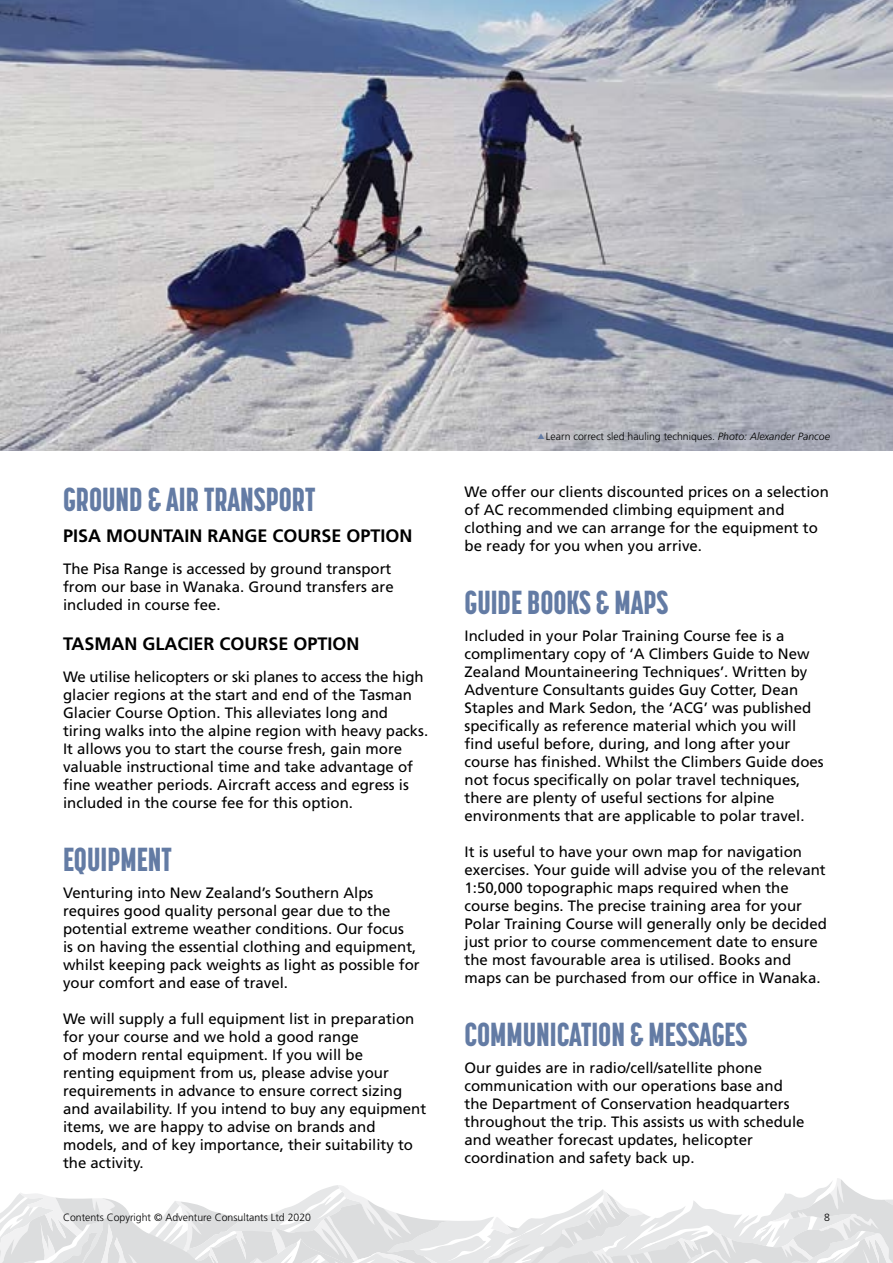
<style>
.page{position:relative;width:893px;height:1263px;background:#fff}
.page>*{position:absolute;margin:0;border:0;box-sizing:border-box;transform-origin:0 0}
.t1{font:800 33px "Korolev Compressed";color:#637ba4}
.t2{font:700 18px "Frutiger LT Std";color:#000}
.t3{font:15px/18px "Frutiger LT Std";color:#000}
.t4{font:300 10.5px "Frutiger LT Std";color:#000}
.s1{font-style:italic}
</style>
<div class="page">
<svg style="left:0;top:1178px;width:893px;height:85px"></svg>
<img style="left:0;top:0;width:893px;height:450px">
<svg style="left:538px;top:433px;width:6px;height:6px"></svg>
<h1 class="t1" style="left:63px;top:480px;width:254px">GROUND &amp; AIR TRANSPORT</h1>
<p class="t2" style="left:63px;top:525px;width:351px">PISA MOUNTAIN RANGE COURSE OPTION</p>
<p class="t3" style="left:63px;top:560px;width:332px">The Pisa Range is accessed by ground transport from our base in Wanaka. Ground transfers are included in course fee.</p>
<p class="t2" style="left:63px;top:633px;width:298px">TASMAN GLACIER COURSE OPTION</p>
<p class="t3" style="left:63px;top:668px;width:367px">We utilise helicopters or ski planes to access the high glacier regions at the start and end of the Tasman Glacier Course Option. This alleviates long and tiring walks into the alpine region with heavy packs.<br>It allows you to start the course fresh, gain more valuable instructional time and take advantage of fine weather periods. Aircraft access and egress is included in the course fee for this option.</p>
<h1 class="t1" style="left:63px;top:840px;width:110px">EQUIPMENT</h1>
<p class="t3" style="left:63px;top:884px;width:358px">Venturing into New Zealand’s Southern Alps requires good quality personal gear due to the potential extreme weather conditions. Our focus<br>is on having the essential clothing and equipment, whilst keeping pack weights as light as possible for your comfort and ease of travel.</p>
<p class="t3" style="left:63px;top:1010px;width:365px">We will supply a full equipment list in preparation for your course and we hold a good range<br>of modern rental equipment. If you will be<br>renting equipment from us, please advise your requirements in advance to ensure correct sizing and availability. If you intend to buy any equipment items, we are happy to advise on brands and models, and of key importance, their suitability to the activity.</p>
<p class="t4" style="left:546px;top:431px;width:286px">Learn correct sled hauling techniques. <span class="s1">Photo: Alexander Pancoe</span></p>
<p class="t3" style="left:464px;top:483px;width:366px">We offer our clients discounted prices on a selection of AC recommended climbing equipment and clothing and we can arrange for the equipment to be ready for you when you arrive.</p>
<h1 class="t1" style="left:464px;top:583px;width:205px">GUIDE BOOKS &amp; MAPS</h1>
<p class="t3" style="left:464px;top:627px;width:361px">Included in your Polar Training Course fee is a complimentary copy of ‘A Climbers Guide to New Zealand Mountaineering Techniques’. Written by Adventure Consultants guides Guy Cotter, Dean Staples and Mark Sedon, the ‘ACG’ was published specifically as reference material which you will find useful before, during, and long after your course has finished. Whilst the Climbers Guide does not focus specifically on polar travel techniques, there are plenty of useful sections for alpine environments that are applicable to polar travel.</p>
<p class="t3" style="left:464px;top:843px;width:364px">It is useful to have your own map for navigation exercises. Your guide will advise you of the relevant 1:50,000 topographic maps required when the course begins. The precise training area for your Polar Training Course will generally only be decided just prior to course commencement date to ensure the most favourable area is utilised. Books and maps can be purchased from our office in Wanaka.</p>
<h1 class="t1" style="left:464px;top:1015px;width:284px">COMMUNICATION &amp; MESSAGES</h1>
<p class="t3" style="left:464px;top:1059px;width:342px">Our guides are in radio/cell/satellite phone communication with our operations base and the Department of Conservation headquarters throughout the trip. This assists us with schedule and weather forecast updates, helicopter coordination and safety back up.</p>
<p class="t4" style="left:63px;top:1211px;width:250px">Contents Copyright © Adventure Consultants Ltd 2020</p>
<p class="t4" style="left:824px;top:1211px;width:7px">8</p>
</div>
